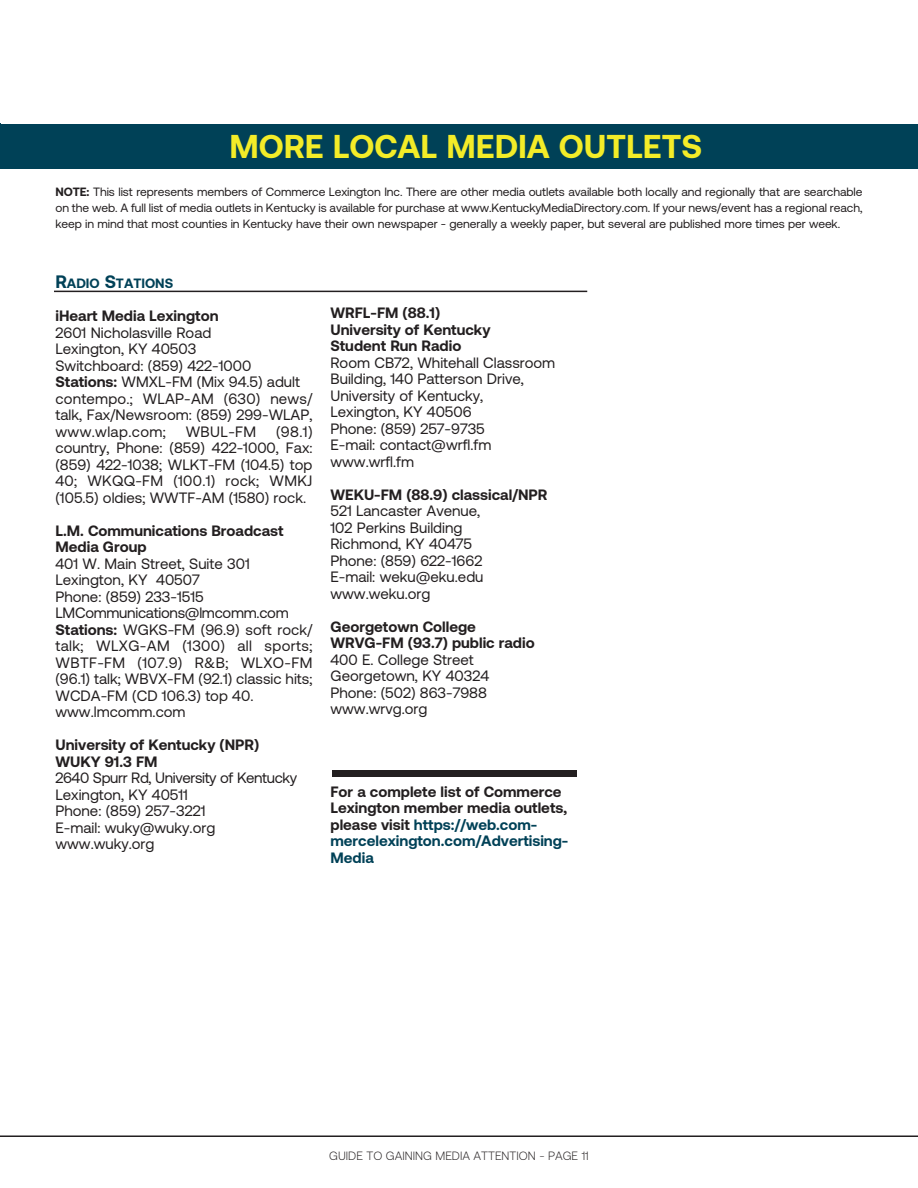
<style>
.page{position:relative;width:918px;height:1188px;background:#fff}
.page>*{position:absolute;margin:0;border:0;box-sizing:border-box;transform-origin:0 0}
.t1{font:700 33px "Aeonik";color:#f3ec28}
.t2{font:15px/16.5px "Aeonik";color:#231f20;text-align:justify}
.t3{font:700 15px/16.5px "Aeonik";color:#231f20}
.t4{font:15px "Aeonik";letter-spacing:-.025em;color:#231f20}
.t5{font:15px "Aeonik";letter-spacing:-.02em;color:#231f20}
.t6{font:700 13.5px "Aeonik";color:#004157}
.t7{font:12px/16.4px "Aeonik";letter-spacing:-.005em;color:#231f20;text-align:justify}
.t8{font:300 12px "Aeonik";color:#231f20}
.s1{font-weight:700}
.s2{font-size:18px}
.s3{color:#004157}
</style>
<div class="page">
<hr style="left:0;top:1135px;width:918px;height:2px;background:#231f20">
<div style="left:0;top:124px;width:918px;height:45px;background:#004157"></div>
<hr style="left:54px;top:291px;width:533px;height:1px;background:#231f20">
<div style="left:333px;top:770px;width:244px;height:7px;background:#231f20"></div>
<p class="t1" style="left:229px;top:135px;width:474px">MORE LOCAL MEDIA OUTLETS</p>
<p class="t7" style="left:55px;top:185px;width:808px"><span class="s1">NOTE:</span> This list represents members of Commerce Lexington Inc. There are other media outlets available both locally and regionally that are searchable on the web. A full list of media outlets in Kentucky is available for purchase at www.KentuckyMediaDirectory.com. If your news/event has a regional reach, keep in mind that most counties in Kentucky have their own newspaper - generally a weekly paper, but several are published more times per week.</p>
<p class="t6" style="left:55px;top:279px;width:119px"><span class="s2">R</span>ADIO <span class="s2">S</span>TATIONS</p>
<p class="t3" style="left:55px;top:309px;width:165px">iHeart Media Lexington</p>
<p class="t2" style="left:55px;top:326px;width:157px">2601 Nicholasville Road</p>
<p class="t2" style="left:55px;top:342px;width:142px">Lexington, KY 40503</p>
<p class="t2" style="left:55px;top:359px;width:197px">Switchboard: (859) 422-1000</p>
<p class="t2" style="left:55px;top:375px;width:246px"><span class="s1">Stations:</span> WMXL-FM (Mix 94.5) adult</p>
<p class="t2" style="left:55px;top:392px;width:259px">contempo.; WLAP-AM (630) news/ talk, Fax/Newsroom: (859) 299-WLAP, www.wlap.com;</p>
<p class="t2" style="left:55px;top:425px;width:259px;text-indent:221px">(98.1) country, Phone: (859) 422-1000, Fax: (859) 422-1038; WLKT-FM (104.5) top 40; WKQQ-FM (100.1) rock; WMKJ (105.5) oldies; WWTF-AM (1580) rock.</p>
<p class="t3" style="left:55px;top:524px;width:230px">L.M. Communications Broadcast<br>Media Group</p>
<p class="t2" style="left:55px;top:557px;width:196px">401 W. Main Street, Suite 301</p>
<p class="t2" style="left:55px;top:573px;width:146px">Lexington, KY 40507</p>
<p class="t2" style="left:55px;top:590px;width:150px">Phone: (859) 233-1515</p>
<p class="t5" style="left:55px;top:608px;width:235px">LMCommunications@lmcomm.com</p>
<p class="t2" style="left:55px;top:623px;width:259px"><span class="s1">Stations:</span> WGKS-FM (96.9) soft rock/ talk; WLXG-AM (1300) all sports; WBTF-FM (107.9) R&amp;B; WLXO-FM (96.1) talk; WBVX-FM (92.1) classic hits; WCDA-FM (CD 106.3) top 40.</p>
<p class="t2" style="left:55px;top:705px;width:132px">www.lmcomm.com</p>
<p class="t3" style="left:55px;top:738px;width:205px">University of Kentucky (NPR)</p>
<p class="t3" style="left:55px;top:755px;width:104px">WUKY 91.3 FM</p>
<p class="t4" style="left:55px;top:773px;width:243px">2640 Spurr Rd, University of Kentucky</p>
<p class="t2" style="left:55px;top:788px;width:134px">Lexington, KY 40511</p>
<p class="t2" style="left:55px;top:804px;width:152px">Phone: (859) 257-3221</p>
<p class="t2" style="left:55px;top:821px;width:161px">E-mail: wuky@wuky.org</p>
<p class="t2" style="left:55px;top:837px;width:101px">www.wuky.org</p>
<p class="t2" style="left:186px;top:425px;width:72px">WBUL-FM</p>
<p class="t3" style="left:330px;top:306px;width:111px">WRFL-FM (88.1)</p>
<p class="t3" style="left:330px;top:323px;width:162px">University of Kentucky</p>
<p class="t3" style="left:330px;top:339px;width:132px">Student Run Radio</p>
<p class="t2" style="left:330px;top:356px;width:226px">Room CB72, Whitehall Classroom<br>Building, 140 Patterson Drive,</p>
<p class="t2" style="left:330px;top:389px;width:154px">University of Kentucky,</p>
<p class="t2" style="left:330px;top:405px;width:143px">Lexington, KY 40506</p>
<p class="t2" style="left:330px;top:422px;width:156px">Phone: (859) 257-9735</p>
<p class="t2" style="left:330px;top:438px;width:162px">E-mail: contact@wrfl.fm</p>
<p class="t2" style="left:330px;top:455px;width:85px">www.wrfl.fm</p>
<p class="t3" style="left:330px;top:488px;width:218px">WEKU-FM (88.9) classical/NPR</p>
<p class="t2" style="left:330px;top:504px;width:151px">521 Lancaster Avenue,</p>
<p class="t2" style="left:330px;top:521px;width:133px">102 Perkins Building</p>
<p class="t2" style="left:330px;top:537px;width:143px">Richmond, KY 40475</p>
<p class="t2" style="left:330px;top:554px;width:153px">Phone: (859) 622-1662</p>
<p class="t2" style="left:330px;top:570px;width:155px">E-mail: weku@eku.edu</p>
<p class="t2" style="left:330px;top:587px;width:102px">www.weku.org</p>
<p class="t3" style="left:330px;top:620px;width:147px">Georgetown College</p>
<p class="t3" style="left:330px;top:636px;width:206px">WRVG-FM (93.7) public radio</p>
<p class="t2" style="left:330px;top:653px;width:145px">400 E. College Street</p>
<p class="t2" style="left:330px;top:669px;width:160px">Georgetown, KY 40324</p>
<p class="t2" style="left:330px;top:686px;width:158px">Phone: (502) 863-7988</p>
<p class="t2" style="left:330px;top:702px;width:98px">www.wrvg.org</p>
<p class="t3" style="left:330px;top:785px;width:239px">For a complete list of Commerce<br>Lexington member media outlets, please visit <span class="s3">https://web.com&shy;mercelexington.com/Advertising-<br>Media</span></p>
<p class="t8" style="left:329px;top:1149px;width:261px">GUIDE TO GAINING MEDIA ATTENTION - PAGE 11</p>
</div>
